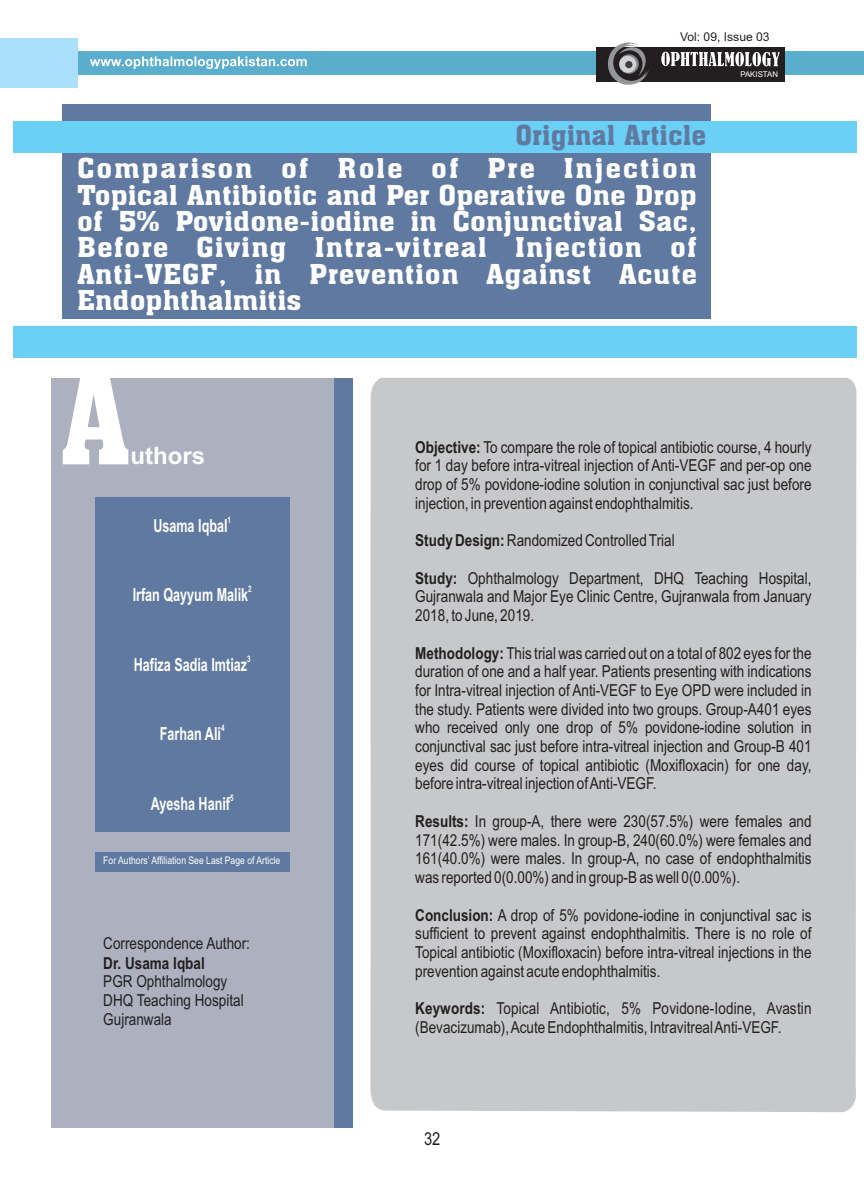
<style>
.page{position:relative;width:864px;height:1188px;background:#fff}
.page>*{position:absolute;margin:0;border:0;box-sizing:border-box;transform-origin:0 0}
.t1{font:116.4px "Aachen BT";color:#fff}
.t2{font:27px/26.4px "Aachen BT";letter-spacing:.02em;color:#fff;text-align:justify;scale:1.1 1}
.t3{font:27px "Aachen BT";color:#6079a0}
.t4{font:700 24px "Arial";color:#fff}
.t5{font:700 18px "Arial Narrow";color:#fff;scale:.85 1}
.t6{font:18px "Arial Narrow";color:#231f20}
.t7{font:16.5px/18.8px "Arial Narrow";color:#231f20;text-align:justify}
.t8{font:700 16.5px "Arial Narrow";color:#231f20}
.t9{font:12.15px "Arial";color:#231f20}
.t10{font:10.5px "Arial Narrow";color:#fff}
.t11{font:700 9px "Arial Narrow";color:#fff;scale:.85 1}
.t12{font:7.95px "Arial";color:#fff}
.s1{font-weight:700}
</style>
<div class="page">
<div style="left:63px;top:104px;width:648px;height:215px;background:#6079a0"></div>
<div style="left:333px;top:378px;width:20px;height:750px;background:#6079a0"></div>
<div style="left:51px;top:378px;width:282px;height:750px;background:#acb0bf"></div>
<div style="left:95px;top:497px;width:194px;height:335px;background:#6079a0"></div>
<div style="left:14px;top:326px;width:843px;height:32px;background:#6bcff6"></div>
<div style="left:370px;top:378px;width:487px;height:734px;background:#c7c8ca"></div>
<div style="left:14px;top:122px;width:843px;height:31px;background:#6bcff6"></div>
<div style="left:95px;top:852px;width:194px;height:19px;background:#6079a0"></div>
<div style="left:0;top:51px;width:864px;height:24px;background:#5aadcd"></div>
<div style="left:0;top:38px;width:78px;height:50px;background:#aae0f9"></div>
<div style="left:597px;top:47px;width:188px;height:34px;background:#231f20"></div>
<svg style="left:603px;top:42px;width:46px;height:43px"></svg>
<svg style="left:619px;top:54px;width:20px;height:20px"></svg>
<div style="left:619px;top:56px;width:17px;height:17px;background:#d1d2d4;border-radius:50%"></div>
<div style="left:625px;top:60px;width:8px;height:8px;background:#c4c5c7;border-radius:50%"></div>
<div style="left:625px;top:61px;width:8px;height:7px;background:#3e3e3f;border-radius:50%"></div>
<svg style="left:661px;top:51px;width:119px;height:16px"></svg>
<svg style="left:90px;top:56px;width:217px;height:13px"></svg>
<p class="t9" style="left:680px;top:32px;width:91px">Vol: 09, Issue 03</p>
<h2 class="t3" style="left:515px;top:124px;width:192px">Original Article</h2>
<h2 class="t2" style="left:77px;top:158px;width:565px">Comparison of Role of Pre Injection Topical Antibiotic and Per Operative One Drop of 5% Povidone-iodine in Conjunctival Sac, Before Giving Intra-vitreal Injection of Anti-VEGF, in Prevention Against Acute Endophthalmitis</h2>
<p class="t12" style="left:740px;top:71px;width:39px">PAKISTAN</p>
<h1 class="t1" style="left:60px;top:376px;width:71px">A</h1>
<h3 class="t4" style="left:131px;top:447px;width:76px">uthors</h3>
<p class="t11" style="left:228px;top:516px;width:6px">1</p>
<p class="t5" style="left:153px;top:519px;width:89px">Usama Iqbal</p>
<p class="t11" style="left:248px;top:586px;width:6px">2</p>
<p class="t5" style="left:133px;top:588px;width:137px">Irfan Qayyum Malik</p>
<p class="t11" style="left:247px;top:655px;width:6px">3</p>
<p class="t5" style="left:134px;top:658px;width:135px">Hafiza Sadia Imtiaz</p>
<p class="t11" style="left:221px;top:725px;width:6px">4</p>
<p class="t5" style="left:160px;top:727px;width:73px">Farhan Ali</p>
<p class="t11" style="left:230px;top:794px;width:6px">5</p>
<p class="t5" style="left:151px;top:797px;width:95px">Ayesha Hanif</p>
<p class="t10" style="left:103px;top:857px;width:179px">For Authors’ Affiliation See Last Page of Article</p>
<p class="t7" style="left:103px;top:935px;width:148px">Correspondence Author:</p>
<p class="t8" style="left:103px;top:957px;width:103px">Dr. Usama Iqbal</p>
<p class="t7" style="left:103px;top:974px;width:142px;text-align:left">PGR Ophthalmology<br>DHQ Teaching Hospital<br>Gujranwala</p>
<p class="t7" style="left:415px;top:439px;width:398px"><span class="s1">Objective:</span> To compare the role of topical antibiotic course, 4 hourly for 1 day before intra-vitreal injection of Anti-VEGF and per-op one drop of 5% povidone-iodine solution in conjunctival sac just before injection, in prevention against endophthalmitis.</p>
<p class="t7" style="left:415px;top:533px;width:261px"><span class="s1">Study Design:</span> Randomized Controlled Trial</p>
<p class="t7" style="left:415px;top:570px;width:398px"><span class="s1">Study:</span> Ophthalmology Department, DHQ Teaching Hospital, Gujranwala and Major Eye Clinic Centre, Gujranwala from January 2018, to June, 2019.</p>
<p class="t7" style="left:415px;top:645px;width:398px"><span class="s1">Methodology:</span> This trial was carried out on a total of 802 eyes for the duration of one and a half year. Patients presenting with indications for Intra-vitreal injection of Anti-VEGF to Eye OPD were included in the study. Patients were divided into two groups. Group-A401 eyes who received only one drop of 5% povidone-iodine solution in conjunctival sac just before intra-vitreal injection and Group-B 401 eyes did course of topical antibiotic (Moxifloxacin) for one day, before intra-vitreal injection of Anti-VEGF.</p>
<p class="t7" style="left:415px;top:813px;width:398px"><span class="s1">Results:</span> In group-A, there were 230(57.5%) were females and 171(42.5%) were males. In group-B, 240(60.0%) were females and 161(40.0%) were males. In group-A, no case of endophthalmitis was reported 0(0.00%) and in group-B as well 0(0.00%).</p>
<p class="t7" style="left:415px;top:907px;width:398px"><span class="s1">Conclusion:</span> A drop of 5% povidone-iodine in conjunctival sac is sufficient to prevent against endophthalmitis. There is no role of Topical antibiotic (Moxifloxacin) before intra-vitreal injections in the prevention against acute endophthalmitis.</p>
<p class="t7" style="left:415px;top:1001px;width:398px"><span class="s1">Keywords:</span> Topical Antibiotic, 5% Povidone-Iodine, Avastin (Bevacizumab), Acute Endophthalmitis, Intravitreal Anti-VEGF.</p>
<p class="t6" style="left:424px;top:1132px;width:18px">32</p>
</div>
